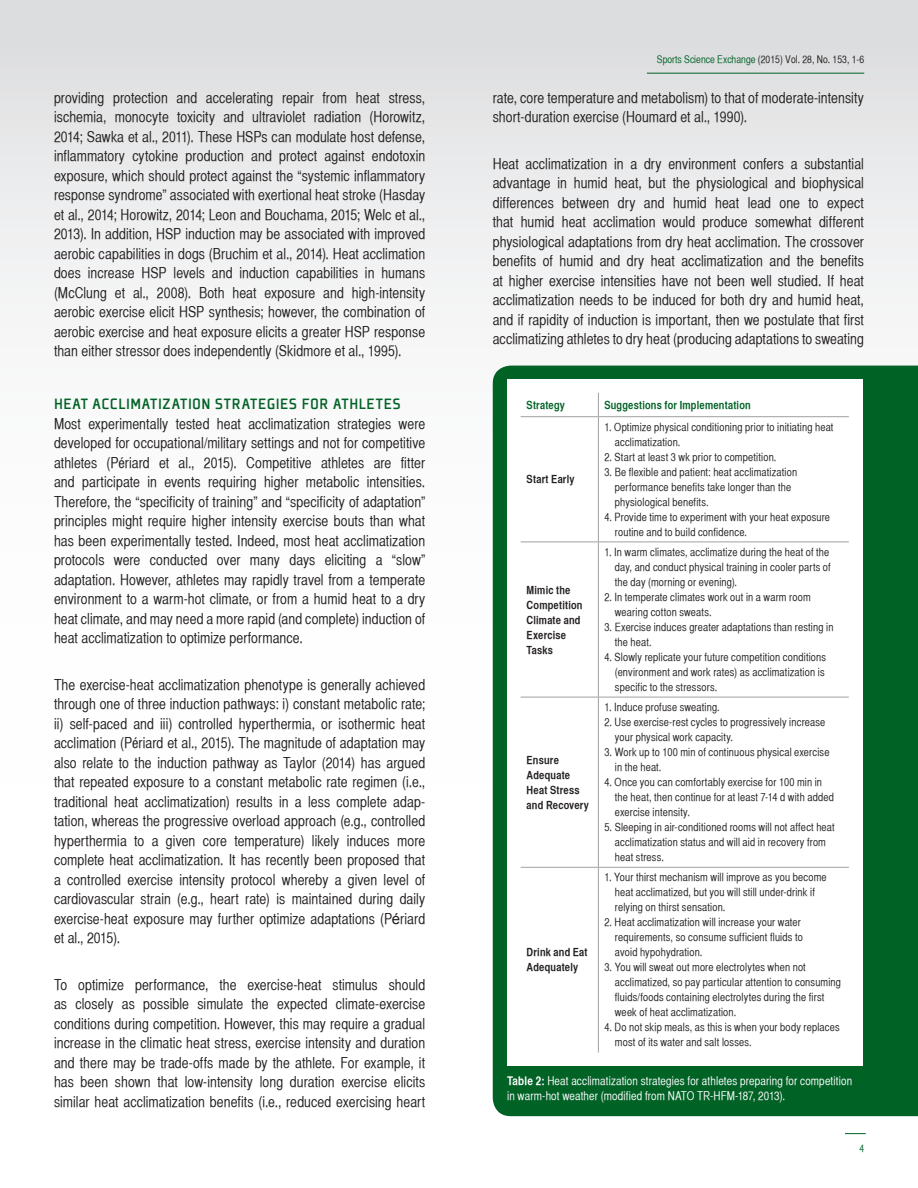
<style>
.page{position:relative;width:918px;height:1188px;background:#fff}
.page>*{position:absolute;margin:0;border:0;box-sizing:border-box;transform-origin:0 0}
.SUB_HEADS{font:500 16.5px "Plexes Pro";letter-spacing:.03em;color:#016226}
.MAIN_BODY{font:15px/19.5px "Helvetica CY Plain";letter-spacing:.005em;color:#231f20;text-align:justify}
.SUB_HEADS-2{font:15px/19.5px "Helvetica CY Plain";letter-spacing:.005em;color:#231f20;text-align:justify}
.FIGURE_CAPTIONS{font:12px/15px "Helvetica CY Plain";letter-spacing:.01em;color:#fff}
.FIGURE_CAPTIONS-2{font:11.25px/15px "Helvetica CY Plain";letter-spacing:.015em;color:#231f20}
.FIGURE_CAPTIONS-3{font:11.25px/15px "Helvetica CY Bold";letter-spacing:.015em;color:#231f20}
.FIGURE_CAPTIONS-4{font:11.25px "Helvetica CY Bold";letter-spacing:.015em;color:#016226}
.t1{font:10.5px "Helvetica CY Plain";color:#231f20}
.t2{font:10.5px "Helvetica CY Plain";color:#016226}
.s1{font-family:"Helvetica Neue";font-stretch:condensed;font-size:14.25px}
.s2{font-family:"Arial"}
.s3{color:#016226}
.s4{font-family:"Helvetica CY Bold"}
</style>
<div class="page">
<div style="left:0;top:0;width:918px;height:1188px;background:linear-gradient(to bottom,#e8e9ea,#fff)"></div>
<div style="left:493px;top:366px;width:425px;height:750px;background:#016226"></div>
<div style="left:507px;top:379px;width:355px;height:687px;background:#fff"></div>
<svg style="left:598px;top:393px;width:1px;height:23px"></svg>
<hr style="left:521px;top:416px;width:77px;height:1px;background:#a1a1a5">
<hr style="left:598px;top:416px;width:251px;height:1px;background:#a1a1a5">
<hr style="left:598px;top:417px;width:1px;height:125px;background:#a1a1a5">
<hr style="left:521px;top:542px;width:77px;height:1px;background:#a1a1a5">
<hr style="left:598px;top:542px;width:251px;height:1px;background:#a1a1a5">
<hr style="left:598px;top:542px;width:1px;height:155px;background:#a1a1a5">
<hr style="left:521px;top:697px;width:77px;height:1px;background:#a1a1a5">
<hr style="left:598px;top:697px;width:251px;height:1px;background:#a1a1a5">
<hr style="left:598px;top:697px;width:1px;height:170px;background:#a1a1a5">
<hr style="left:521px;top:867px;width:77px;height:1px;background:#a1a1a5">
<hr style="left:598px;top:867px;width:251px;height:1px;background:#a1a1a5">
<hr style="left:598px;top:868px;width:1px;height:184px;background:#a1a1a5">
<hr style="left:647px;top:73px;width:217px;height:1px;background:#016226">
<svg style="left:845px;top:1133px;width:21px;height:1px"></svg>
<p class="SUB_HEADS-2" style="left:54px;top:88px;width:373px">providing protection and accelerating repair from heat stress, ischemia, monocyte toxicity and ultraviolet radiation (Horowitz, 2014; Sawka et al., 2011). These HSPs can modulate host defense, inflammatory cytokine production and protect against endotoxin exposure, which should protect against the “systemic inflammatory response syndrome” associated with exertional heat stroke (Hasday et al., 2014; Horowitz, 2014; Leon and Bouchama, 2015; Welc et al., 2013). In addition, HSP induction may be associated with improved aerobic capabilities in dogs (Bruchim et al., 2014). Heat acclimation does increase HSP levels and induction capabilities in humans (McClung et al., 2008). Both heat exposure and high-intensity aerobic exercise elicit HSP synthesis; however, the combination of aerobic exercise and heat exposure elicits a greater HSP response than either stressor does independently (Skidmore et al., 1995).</p>
<p class="SUB_HEADS" style="left:54px;top:394px;width:348px">HEAT ACCLIMATIZATION STRATEGIES FOR ATHLETES</p>
<p class="MAIN_BODY" style="left:54px;top:414px;width:373px">Most experimentally tested heat acclimatization strategies were developed for occupational/military settings and not for competitive athletes (P<span class="s1">é</span>riard et al., 2015). Competitive athletes are fitter and participate in events requiring higher metabolic intensities.<br>Therefore, the “specificity of training” and “specificity of adaptation” principles might require higher intensity exercise bouts than what has been experimentally tested. Indeed, most heat acclimatization protocols were conducted over many days eliciting a “slow” adaptation. However, athletes may rapidly travel from a temperate environment to a warm-hot climate, or from a humid heat to a dry heat climate, and may need a more rapid (and complete) induction of heat acclimatization to optimize performance.</p>
<p class="MAIN_BODY" style="left:54px;top:675px;width:373px">The exercise-heat acclimatization phenotype is generally achieved through one of three induction pathways: i) constant metabolic rate; ii) self-paced and iii) controlled hyperthermia, or isothermic heat acclimation (P<span class="s1">é</span>riard et al., 2015). The magnitude of adaptation may also relate to the induction pathway as Taylor (2014) has argued that repeated exposure to a constant metabolic rate regimen (i.e., traditional heat acclimatization) results in a less complete adap&shy;tation, whereas the progressive overload approach (e.g., controlled hyperthermia to a given core temperature) likely induces more complete heat acclimatization. It has recently been proposed that a controlled exercise intensity protocol whereby a given level of cardiovascular strain (e.g., heart rate) is maintained during daily exercise-heat exposure may further optimize adaptations (P<span class="s2">é</span>riard et al., 2015).</p>
<p class="MAIN_BODY" style="left:54px;top:975px;width:373px">To optimize performance, the exercise-heat stimulus should as closely as possible simulate the expected climate-exercise conditions during competition. However, this may require a gradual increase in the climatic heat stress, exercise intensity and duration and there may be trade-offs made by the athlete. For example, it has been shown that low-intensity long duration exercise elicits similar heat acclimatization benefits (i.e., reduced exercising heart</p>
<p class="t1" style="left:657px;top:53px;width:209px"><span class="s3">Sports Science Exchange</span> (2015) Vol. 28, No. 153, 1-6</p>
<p class="MAIN_BODY" style="left:493px;top:88px;width:373px">rate, core temperature and metabolism) to that of moderate-intensity short-duration exercise (Houmard et al., 1990).</p>
<p class="MAIN_BODY" style="left:493px;top:154px;width:373px">Heat acclimatization in a dry environment confers a substantial advantage in humid heat, but the physiological and biophysical differences between dry and humid heat lead one to expect that humid heat acclimation would produce somewhat different physiological adaptations from dry heat acclimation. The crossover benefits of humid and dry heat acclimatization and the benefits at higher exercise intensities have not been well studied. If heat acclimatization needs to be induced for both dry and humid heat, and if rapidity of induction is important, then we postulate that first acclimatizing athletes to dry heat (producing adaptations to sweating</p>
<p class="FIGURE_CAPTIONS-4" style="left:527px;top:398px;width:40px">Strategy</p>
<p class="FIGURE_CAPTIONS-4" style="left:604px;top:398px;width:148px">Suggestions for Implementation</p>
<p class="FIGURE_CAPTIONS-3" style="left:527px;top:472px;width:49px">Start Early</p>
<p class="FIGURE_CAPTIONS-3" style="left:527px;top:582px;width:57px">Mimic the<br>Competition<br>Climate and<br>Exercise<br>Tasks</p>
<p class="FIGURE_CAPTIONS-3" style="left:527px;top:752px;width:64px">Ensure<br>Adequate<br>Heat Stress and Recovery</p>
<p class="FIGURE_CAPTIONS-3" style="left:527px;top:945px;width:63px">Drink and Eat<br>Adequately</p>
<p class="FIGURE_CAPTIONS-2" style="left:615px;top:419px;width:220px;text-indent:-10px">1. Optimize physical conditioning prior to initiating heat acclimatization.</p>
<p class="FIGURE_CAPTIONS-2" style="left:604px;top:449px;width:174px">2. Start at least 3 wk prior to competition.</p>
<p class="FIGURE_CAPTIONS-2" style="left:615px;top:464px;width:184px;text-indent:-10px">3. Be flexible and patient: heat acclimatization performance benefits take longer than the physiological benefits.</p>
<p class="FIGURE_CAPTIONS-2" style="left:615px;top:509px;width:217px;text-indent:-10px">4. Provide time to experiment with your heat exposure routine and to build confidence.</p>
<p class="FIGURE_CAPTIONS-2" style="left:615px;top:545px;width:217px;text-indent:-10px">1. In warm climates, acclimatize during the heat of the day, and conduct physical training in cooler parts of the day (morning or evening).</p>
<p class="FIGURE_CAPTIONS-2" style="left:615px;top:590px;width:197px;text-indent:-10px">2. In temperate climates work out in a warm room wearing cotton sweats.</p>
<p class="FIGURE_CAPTIONS-2" style="left:615px;top:620px;width:220px;text-indent:-10px">3. Exercise induces greater adaptations than resting in the heat.</p>
<p class="FIGURE_CAPTIONS-2" style="left:615px;top:650px;width:213px;text-indent:-10px">4. Slowly replicate your future competition conditions (environment and work rates) as acclimatization is specific to the stressors.</p>
<p class="FIGURE_CAPTIONS-2" style="left:604px;top:700px;width:117px">1. Induce profuse sweating.</p>
<p class="FIGURE_CAPTIONS-2" style="left:615px;top:715px;width:212px;text-indent:-10px">2. Use exercise-rest cycles to progressively increase your physical work capacity.</p>
<p class="FIGURE_CAPTIONS-2" style="left:615px;top:745px;width:216px;text-indent:-10px">3. Work up to 100 min of continuous physical exercise in the heat.</p>
<p class="FIGURE_CAPTIONS-2" style="left:615px;top:775px;width:221px;text-indent:-10px">4. Once you can comfortably exercise for 100 min in the heat, then continue for at least 7-14 d with added exercise intensity.</p>
<p class="FIGURE_CAPTIONS-2" style="left:615px;top:820px;width:221px;text-indent:-10px">5. Sleeping in air-conditioned rooms will not affect heat acclimatization status and will aid in recovery from heat stress.</p>
<p class="FIGURE_CAPTIONS-2" style="left:615px;top:870px;width:213px;text-indent:-10px">1. Your thirst mechanism will improve as you become heat acclimatized, but you will still under-drink if relying on thirst sensation.</p>
<p class="FIGURE_CAPTIONS-2" style="left:615px;top:915px;width:189px;text-indent:-10px">2. Heat acclimatization will increase your water requirements, so consume sufficient fluids to avoid hypohydration.</p>
<p class="FIGURE_CAPTIONS-2" style="left:615px;top:960px;width:228px;text-indent:-10px">3. You will sweat out more electrolytes when not acclimatized, so pay particular attention to consuming fluids/foods containing electrolytes during the first week of heat acclimatization.</p>
<p class="FIGURE_CAPTIONS-2" style="left:615px;top:1020px;width:226px;text-indent:-10px">4. Do not skip meals, as this is when your body replaces most of its water and salt losses.</p>
<p class="FIGURE_CAPTIONS" style="left:507px;top:1073px;width:347px"><span class="s4">Table 2:</span> Heat acclimatization strategies for athletes preparing for competition in warm-hot weather (modified from NATO TR-HFM-187, 2013).</p>
<p class="t2" style="left:859px;top:1142px;width:6px">4</p>
</div>
